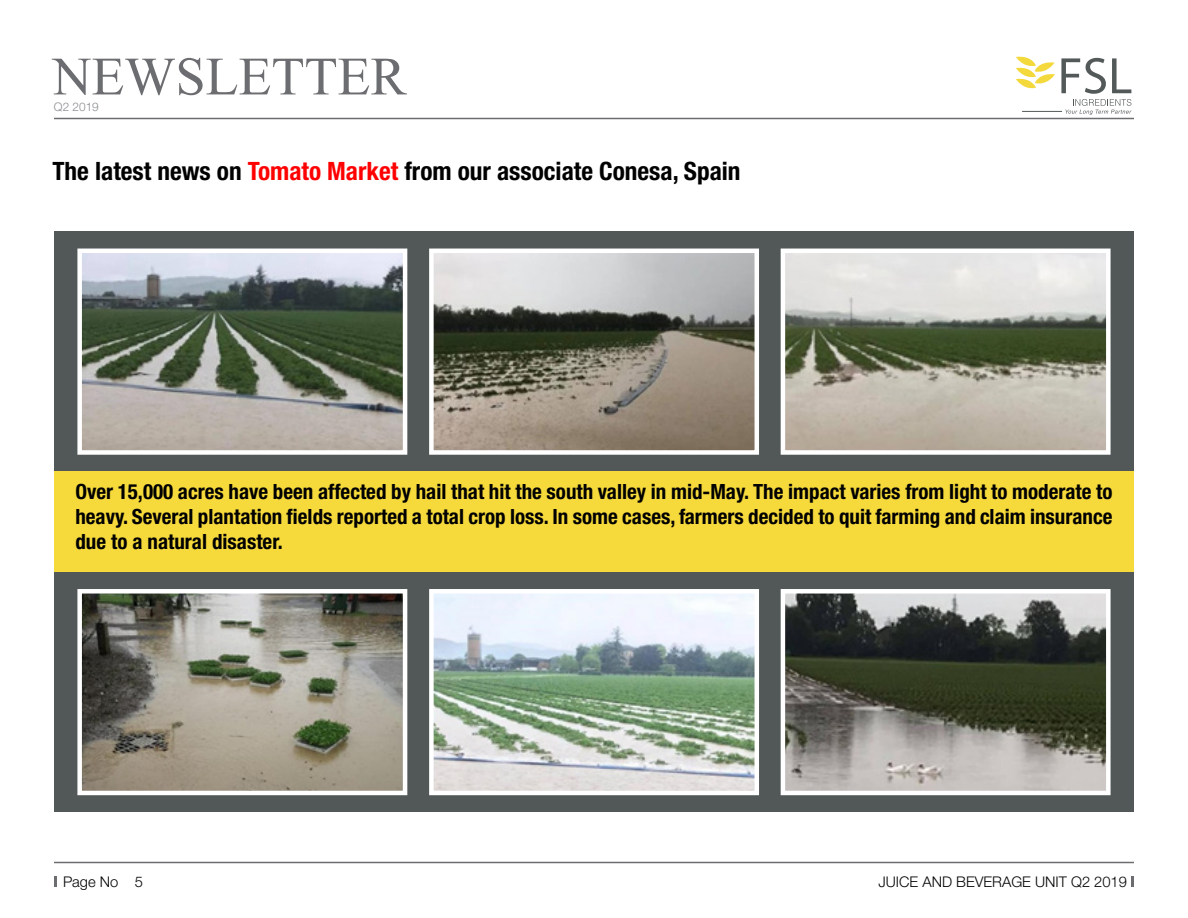
<style>
.page{position:relative;width:1188px;height:918px;background:#fff}
.page>*{position:absolute;margin:0;border:0;box-sizing:border-box;transform-origin:0 0}
.t1{font:54px "Times New Roman";color:#6c6d70}
.t2{font:700 condensed 25.35px "Helvetica Neue LT Std";color:#000}
.t3{font:700 condensed 21px/25.2px "Helvetica Neue LT Std";color:#000;text-align:justify}
.t4{font:300 14.7px "Helvetica Neue LT Std";color:#040503}
.t5{font:300 11.85px "Helvetica Neue LT Std";color:#8a8c8f}
.s1{color:#f00}
</style>
<div class="page">
<svg style="left:54px;top:876px;width:3px;height:11px"></svg>
<svg style="left:1131px;top:876px;width:3px;height:11px"></svg>
<hr style="left:54px;top:118px;width:1080px;height:1px;background:#6c6d70">
<svg style="left:1016px;top:56px;width:39px;height:33px"></svg>
<svg style="left:1061px;top:58px;width:70px;height:56px"></svg>
<hr style="left:1022px;top:111px;width:40px;height:1px;background:#535859">
<hr style="left:54px;top:862px;width:1080px;height:1px;background:#6c6d70">
<div style="left:54px;top:232px;width:1080px;height:580px;background:#525858"></div>
<div style="left:54px;top:472px;width:1080px;height:100px;background:#f6da3b"></div>
<img style="left:82px;top:254px;width:320px;height:196px">
<div style="left:77px;top:249px;width:330px;height:206px;border:4px solid #fff"></div>
<img style="left:434px;top:254px;width:320px;height:196px">
<div style="left:429px;top:249px;width:330px;height:206px;border:4px solid #fff"></div>
<img style="left:786px;top:254px;width:320px;height:196px">
<div style="left:781px;top:249px;width:330px;height:206px;border:4px solid #fff"></div>
<img style="left:82px;top:594px;width:320px;height:196px">
<div style="left:77px;top:589px;width:330px;height:206px;border:4px solid #fff"></div>
<img style="left:434px;top:594px;width:320px;height:196px">
<div style="left:429px;top:589px;width:330px;height:206px;border:4px solid #fff"></div>
<img style="left:786px;top:594px;width:320px;height:196px">
<div style="left:781px;top:589px;width:330px;height:206px;border:4px solid #fff"></div>
<h1 class="t1" style="left:52px;top:40px;width:355px">NEWSLETTER</h1>
<p class="t5" style="left:54px;top:100px;width:46px">Q2 2019</p>
<p class="t2" style="left:52px;top:156px;width:690px">The latest news on <span class="s1">Tomato Market</span> from our associate Conesa, Spain</p>
<p class="t3" style="left:75px;top:479px;width:1039px">Over 15,000 acres have been affected by hail that hit the south valley in mid-May. The impact varies from light to moderate to heavy. Several plantation fields reported a total crop loss. In some cases, farmers decided to quit farming and claim insurance due to a natural disaster.</p>
<p class="t4" style="left:63px;top:872px;width:81px">Page No 5</p>
<p class="t4" style="left:878px;top:872px;width:250px">JUICE AND BEVERAGE UNIT Q2 2019</p>
</div>
